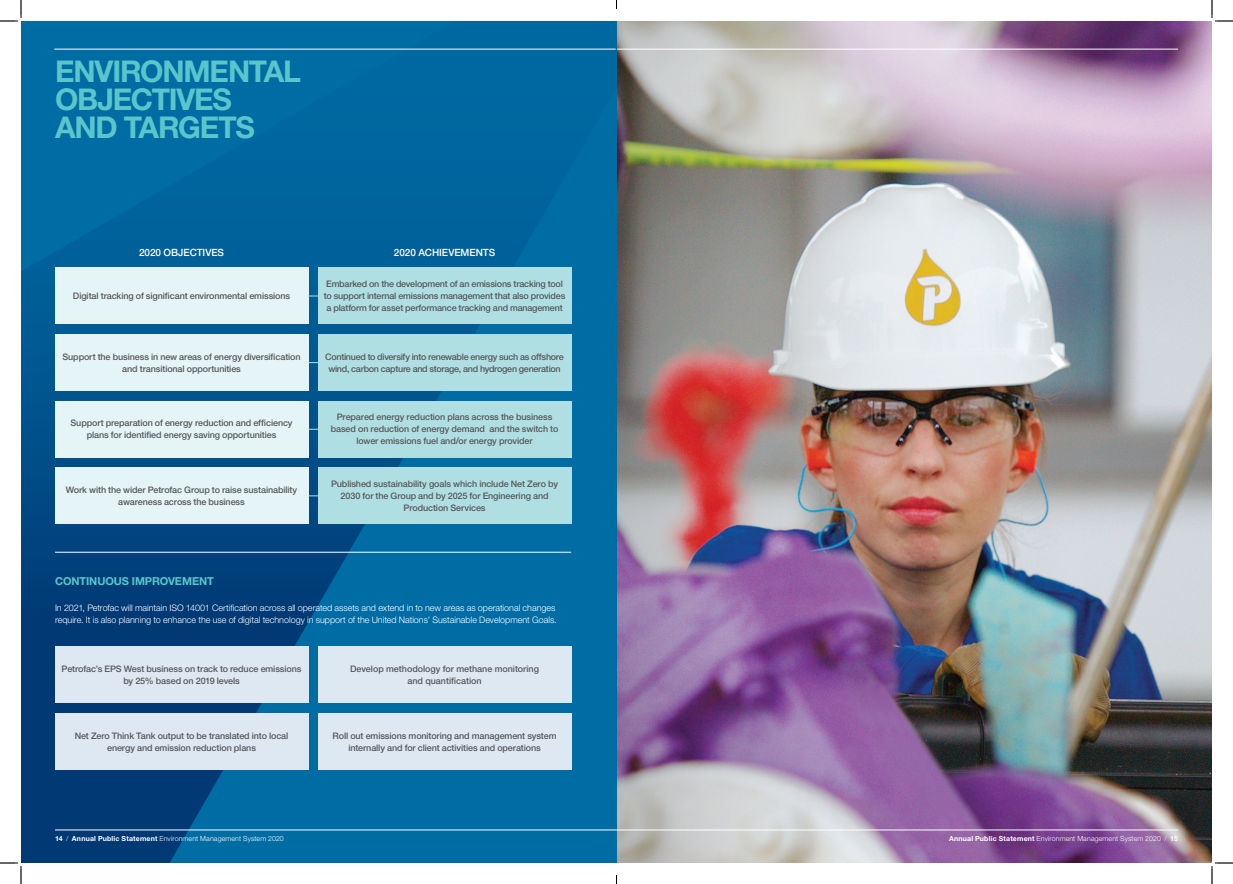
<style>
.page{position:relative;width:1233px;height:884px;background:#fff}
.page>*{position:absolute;margin:0;border:0;box-sizing:border-box;transform-origin:0 0}
._02_Page_Heading_H2{font:700 30px/28px "Helvetica Neue LT Std";letter-spacing:-.04em;color:#5ac6cc}
._01_Intro_L2{font:700 11px "Helvetica Neue LT Std";letter-spacing:-.005em;color:#5ac6cc}
._01_Intro_L2-2{font:500 10px "Helvetica Neue LT Std";letter-spacing:-.005em;color:#fff}
._01_Intro_L2-3{font:500 9px/12px "Helvetica Neue LT Std";letter-spacing:-.015em;color:#57585a;text-align:center}
._01_Intro_L2-4{font:300 9px/12px "Helvetica Neue LT Std";letter-spacing:-.005em;color:#fff}
.Folio_right{font:300 7px "Helvetica Neue LT Std";letter-spacing:.02em;color:#fff}
.Folio_left{font:300 7px "Helvetica Neue LT Std";letter-spacing:.02em;color:#fff}
.s1{font-weight:700}
</style>
<div class="page">
<img style="left:616px;top:21px;width:596px;height:842px">
<hr style="left:616px;top:49px;width:562px;height:1px;background:#fff">
<svg style="left:21px;top:21px;width:595px;height:842px;background:#016099"></svg>
<hr style="left:54px;top:49px;width:562px;height:1px;background:#fff">
<div style="left:55px;top:268px;width:253px;height:56px;background:#e5f4f6"></div>
<div style="left:318px;top:268px;width:253px;height:56px;background:#b0dfe3"></div>
<div style="left:318px;top:334px;width:253px;height:57px;background:#b0dfe3"></div>
<div style="left:318px;top:401px;width:253px;height:57px;background:#b0dfe3"></div>
<div style="left:55px;top:334px;width:253px;height:57px;background:#e5f4f6"></div>
<div style="left:55px;top:401px;width:253px;height:57px;background:#e5f4f6"></div>
<div style="left:55px;top:646px;width:253px;height:57px;background:#dde8f3"></div>
<div style="left:318px;top:646px;width:253px;height:57px;background:#dde8f3"></div>
<div style="left:55px;top:713px;width:253px;height:57px;background:#dde8f3"></div>
<div style="left:318px;top:713px;width:253px;height:57px;background:#dde8f3"></div>
<hr style="left:55px;top:552px;width:516px;height:1px;background:#fff">
<div style="left:318px;top:467px;width:253px;height:57px;background:#b0dfe3"></div>
<div style="left:55px;top:467px;width:253px;height:57px;background:#e5f4f6"></div>
<hr style="left:55px;top:830px;width:561px;height:1px;background:#fff">
<hr style="left:616px;top:830px;width:562px;height:1px;background:#fff">
<svg style="left:0;top:0;width:22px;height:22px"></svg>
<svg style="left:0;top:862px;width:22px;height:22px"></svg>
<svg style="left:1211px;top:0;width:22px;height:22px"></svg>
<svg style="left:1211px;top:862px;width:22px;height:22px"></svg>
<p class="_02_Page_Heading_H2" style="left:55px;top:57px;width:247px">ENVIRONMENTAL<br>OBJECTIVES<br>AND TARGETS</p>
<p class="_01_Intro_L2-2" style="left:139px;top:246px;width:86px">2020 OBJECTIVES</p>
<p class="_01_Intro_L2-3" style="left:73px;top:290px;width:219px">Digital tracking of significant environmental emissions</p>
<p class="_01_Intro_L2-2" style="left:394px;top:246px;width:103px">2020 ACHIEVEMENTS</p>
<p class="_01_Intro_L2-3" style="left:324px;top:278px;width:243px">Embarked on the development of an emissions tracking tool to support internal emissions management that also provides a platform for asset performance tracking and management</p>
<p class="_01_Intro_L2-3" style="left:62px;top:350px;width:240px">Support the business in new areas of energy diversification and transitional opportunities</p>
<p class="_01_Intro_L2-3" style="left:325px;top:350px;width:240px">Continued to diversify into renewable energy such as offshore wind, carbon capture and storage, and hydrogen generation</p>
<p class="_01_Intro_L2-3" style="left:71px;top:417px;width:223px">Support preparation of energy reduction and efficiency plans for identified energy saving opportunities</p>
<p class="_01_Intro_L2-3" style="left:331px;top:411px;width:229px">Prepared energy reduction plans across the business based on reduction of energy demand and the switch to lower emissions fuel and/or energy provider</p>
<p class="_01_Intro_L2-3" style="left:66px;top:484px;width:233px">Work with the wider Petrofac Group to raise sustainability awareness across the business</p>
<p class="_01_Intro_L2-3" style="left:331px;top:478px;width:228px">Published sustainability goals which include Net Zero by<br>2030 for the Group and by 2025 for Engineering and<br>Production Services</p>
<p class="_01_Intro_L2" style="left:55px;top:574px;width:160px">CONTINUOUS IMPROVEMENT</p>
<p class="_01_Intro_L2-4" style="left:55px;top:601px;width:503px">In 2021, Petrofac will maintain ISO 14001 Certification across all operated assets and extend in to new areas as operational changes require. It is also planning to enhance the use of digital technology in support of the United Nations’ Sustainable Development Goals.</p>
<p class="_01_Intro_L2-3" style="left:62px;top:663px;width:241px">Petrofac’s EPS West business on track to reduce emissions by 25% based on 2019 levels</p>
<p class="_01_Intro_L2-3" style="left:350px;top:663px;width:190px">Develop methodology for methane monitoring</p>
<p class="_01_Intro_L2-3" style="left:407px;top:675px;width:76px">and quantification</p>
<p class="_01_Intro_L2-3" style="left:75px;top:729px;width:215px">Net Zero Think Tank output to be translated into local energy and emission reduction plans</p>
<p class="_01_Intro_L2-3" style="left:333px;top:729px;width:225px">Roll out emissions monitoring and management system internally and for client activities and operations</p>
<p class="Folio_left" style="left:55px;top:834px;width:230px"><span class="s1">14</span> / <span class="s1">Annual Public Statement</span> Environment Management System 2020</p>
<p class="Folio_right" style="left:949px;top:834px;width:230px"><span class="s1">Annual Public Statement</span> Environment Management System 2020 / <span class="s1">15</span></p>
</div>
